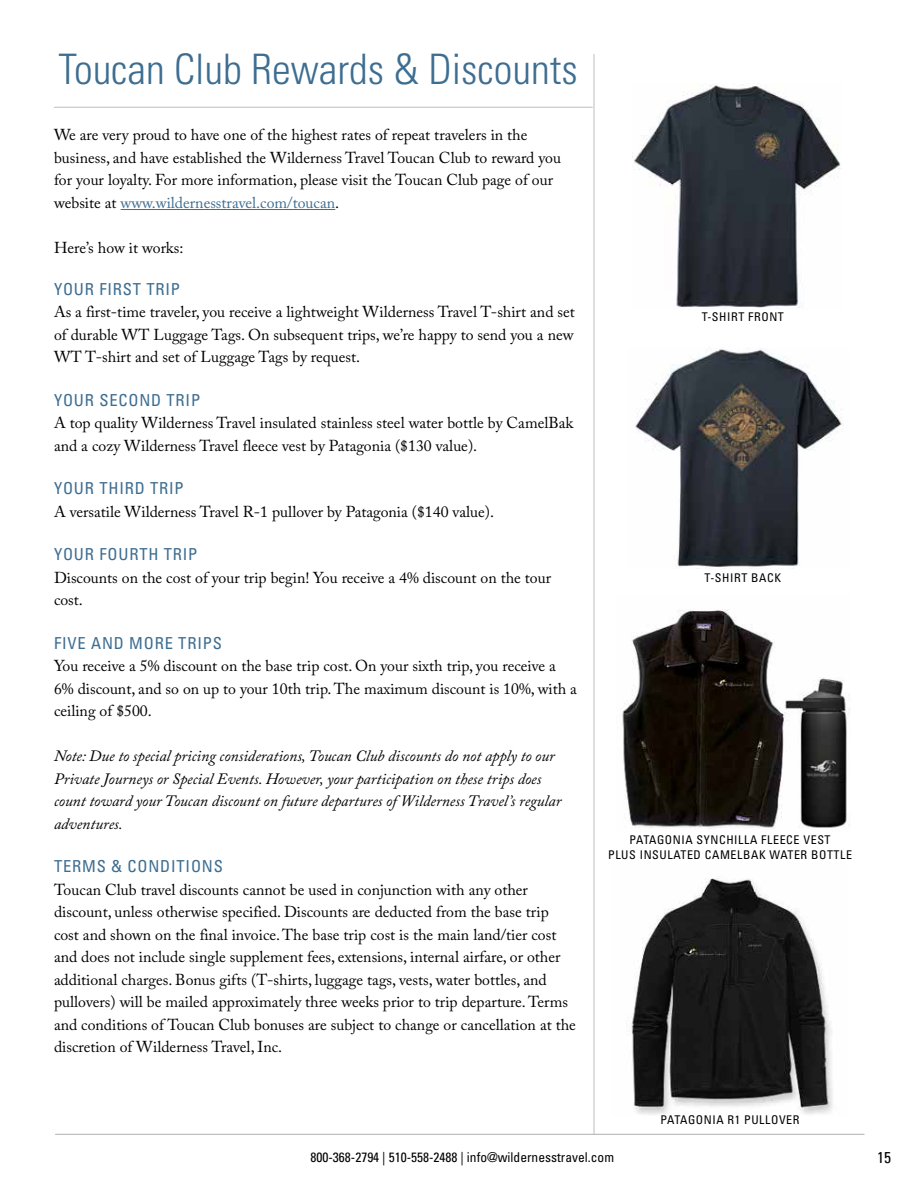
<style>
.page{position:relative;width:918px;height:1188px;background:#fff}
.page>*{position:absolute;margin:0;border:0;box-sizing:border-box;transform-origin:0 0}
.t1{font:300 condensed 42px "Univers LT Std";color:#3d6d91}
.t2{font:condensed 16.5px "Univers LT Std";letter-spacing:.05em;color:#3d6d91}
.t3{font:15.75px/22.5px "Adobe Caslon Pro";color:#000}
.t4{font:italic 15.75px/22.5px "Adobe Caslon Pro";color:#000}
.t5{font:condensed 15.75px "Univers LT Std";color:#000}
.t6{font:condensed 13.5px "Univers LT Std";color:#000}
.t7{font:condensed 12px/15px "Univers LT Std";letter-spacing:.05em;color:#000;text-align:center}
.s1{color:#3d6d91}
</style>
<div class="page">
<hr style="left:594px;top:54px;width:1px;height:1080px;background:#bcbec0">
<hr style="left:56px;top:1134px;width:808px;height:1px;background:#bcbec0">
<hr style="left:121px;top:209px;width:214px;height:1px;background:#3d6d91">
<hr style="left:54px;top:107px;width:538px;height:1px;background:#bcbec0">
<img style="left:626px;top:878px;width:207px;height:237px">
<img style="left:622px;top:609px;width:228px;height:219px">
<img style="left:634px;top:84px;width:207px;height:224px">
<img style="left:635px;top:348px;width:207px;height:221px">
<h1 class="t1" style="left:58px;top:44px;width:521px">Toucan Club Rewards &amp; Discounts</h1>
<p class="t3" style="left:54px;top:124px;width:509px">We are very proud to have one of the highest rates of repeat travelers in the business, and have established the Wilderness Travel Toucan Club to reward you for your loyalty. For more information, please visit the Toucan Club page of our website at <span class="s1">www.wildernesstravel.com/toucan</span>.</p>
<p class="t3" style="left:54px;top:236px;width:131px">Here’s how it works:</p>
<p class="t2" style="left:54px;top:279px;width:128px">YOUR FIRST TRIP</p>
<p class="t3" style="left:54px;top:301px;width:522px;text-align:justify">As a first-time traveler, you receive a lightweight Wilderness Travel T-shirt and set of durable WT Luggage Tags. On subsequent trips, we’re happy to send you a new WT T-shirt and set of Luggage Tags by request.</p>
<p class="t2" style="left:54px;top:390px;width:148px">YOUR SECOND TRIP</p>
<p class="t3" style="left:54px;top:412px;width:521px">A top quality Wilderness Travel insulated stainless steel water bottle by CamelBak and a cozy Wilderness Travel fleece vest by Patagonia ($130 value).</p>
<p class="t2" style="left:54px;top:478px;width:131px">YOUR THIRD TRIP</p>
<p class="t3" style="left:54px;top:500px;width:442px">A versatile Wilderness Travel R-1 pullover by Patagonia ($140 value).</p>
<p class="t2" style="left:54px;top:544px;width:145px">YOUR FOURTH TRIP</p>
<p class="t3" style="left:54px;top:566px;width:499px">Discounts on the cost of your trip begin! You receive a 4% discount on the tour cost.</p>
<p class="t2" style="left:54px;top:633px;width:169px">FIVE AND MORE TRIPS</p>
<p class="t3" style="left:54px;top:655px;width:525px">You receive a 5% discount on the base trip cost. On your sixth trip, you receive a<br>6% discount, and so on up to your 10th trip. The maximum discount is 10%, with a ceiling of $500.</p>
<p class="t4" style="left:54px;top:745px;width:509px">Note: Due to special pricing considerations, Toucan Club discounts do not apply to our Private Journeys or Special Events. However, your participation on these trips does count toward your Toucan discount on future departures of Wilderness Travel’s regular adventures.</p>
<p class="t2" style="left:54px;top:856px;width:170px">TERMS &amp; CONDITIONS</p>
<p class="t3" style="left:54px;top:878px;width:523px">Toucan Club travel discounts cannot be used in conjunction with any other discount, unless otherwise specified. Discounts are deducted from the base trip cost and shown on the final invoice. The base trip cost is the main land/tier cost and does not include single supplement fees, extensions, internal airfare, or other additional charges. Bonus gifts (T-shirts, luggage tags, vests, water bottles, and pullovers) will be mailed approximately three weeks prior to trip departure. Terms and conditions of Toucan Club bonuses are subject to change or cancellation at the discretion of Wilderness Travel, Inc.</p>
<p class="t7" style="left:702px;top:309px;width:84px">T-SHIRT FRONT</p>
<p class="t7" style="left:705px;top:570px;width:78px">T-SHIRT BACK</p>
<p class="t7" style="left:608px;top:832px;width:246px">PATAGONIA SYNCHILLA FLEECE VEST<br>PLUS INSULATED CAMELBAK WATER BOTTLE</p>
<p class="t7" style="left:661px;top:1112px;width:140px">PATAGONIA R1 PULLOVER</p>
<p class="t6" style="left:310px;top:1149px;width:305px">800-368-2794 | 510-558-2488 | info@wildernesstravel.com</p>
<p class="t5" style="left:877px;top:1148px;width:15px">15</p>
</div>
